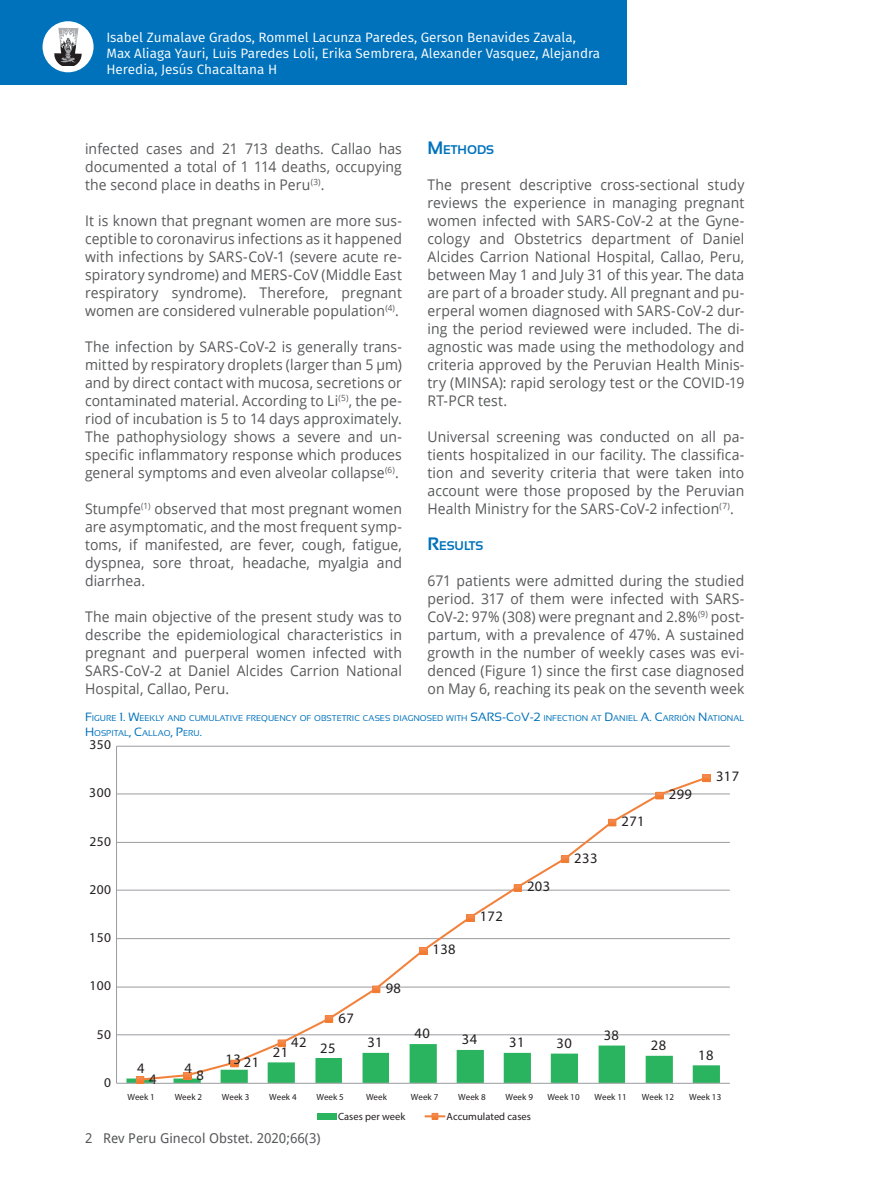
<style>
.page{position:relative;width:872px;height:1191px;background:#fff}
.page>*{position:absolute;margin:0;border:0;box-sizing:border-box;transform-origin:0 0}
.t1{font:14.7px/18px "Open Sans";letter-spacing:.005em;color:#57585a;text-align:justify;scale:.95 1}
.t2{font:14.55px "Myriad Pro";letter-spacing:.03em;color:#231f20}
.t3{font:13.5px/16.2px "Fira Sans";color:#fff}
.t4{font:13.5px "Droid Sans";color:#57585a}
.t5{font:13.5px "Myriad Pro";letter-spacing:.03em;color:#231f20}
.t6{font:700 12.6px "Sansation";color:#0072bc}
.t7{font:10.5px "Myriad Pro";color:#231f20}
.t8{font:9px "Myriad Pro";color:#231f20}
.t9{font:8.4px "Sansation";color:#0072bc}
.s1{font-size:18px}
.s2{font-size:12px}
</style>
<div class="page">
<div style="left:0;top:0;width:626px;height:85px;background:#0072bc"></div>
<div style="left:43px;top:21px;width:51px;height:51px;background:#fff;border-radius:50%"></div>
<svg style="left:54px;top:28px;width:28px;height:38px"></svg>
<hr style="left:116px;top:1034px;width:614px;height:1px;background:#9b9ca0">
<hr style="left:116px;top:986px;width:614px;height:1px;background:#9b9ca0">
<hr style="left:116px;top:938px;width:614px;height:1px;background:#9b9ca0">
<hr style="left:116px;top:889px;width:614px;height:1px;background:#9b9ca0">
<hr style="left:116px;top:842px;width:614px;height:1px;background:#9b9ca0">
<hr style="left:116px;top:793px;width:614px;height:1px;background:#9b9ca0">
<hr style="left:116px;top:746px;width:614px;height:1px;background:#9b9ca0">
<hr style="left:116px;top:746px;width:1px;height:337px;background:#9b9ca0">
<hr style="left:116px;top:1083px;width:614px;height:1px;background:#9b9ca0">
<svg style="left:138px;top:778px;width:571px;height:262px"></svg>
<svg style="left:126px;top:1040px;width:594px;height:43px"></svg>
<div style="left:278px;top:1039px;width:8px;height:8px;border:1px solid #f2813c"></div>
<svg style="left:327px;top:1017px;width:4px;height:3px"></svg>
<div style="left:325px;top:1015px;width:8px;height:7px;border:1px solid #f2813c"></div>
<svg style="left:374px;top:987px;width:4px;height:4px"></svg>
<div style="left:372px;top:985px;width:8px;height:8px;border:1px solid #f2813c"></div>
<svg style="left:421px;top:949px;width:4px;height:3px"></svg>
<div style="left:419px;top:947px;width:8px;height:7px;border:1px solid #f2813c"></div>
<svg style="left:468px;top:916px;width:4px;height:3px"></svg>
<div style="left:466px;top:914px;width:8px;height:7px;border:1px solid #f2813c"></div>
<svg style="left:516px;top:886px;width:4px;height:3px"></svg>
<div style="left:514px;top:884px;width:8px;height:7px;border:1px solid #f2813c"></div>
<svg style="left:563px;top:857px;width:4px;height:4px"></svg>
<div style="left:561px;top:855px;width:8px;height:8px;border:1px solid #f2813c"></div>
<svg style="left:610px;top:821px;width:4px;height:3px"></svg>
<div style="left:608px;top:819px;width:8px;height:7px;border:1px solid #f2813c"></div>
<svg style="left:657px;top:794px;width:4px;height:3px"></svg>
<div style="left:655px;top:792px;width:8px;height:7px;border:1px solid #f2813c"></div>
<svg style="left:704px;top:776px;width:4px;height:4px"></svg>
<div style="left:702px;top:774px;width:8px;height:8px;border:1px solid #f2813c"></div>
<div style="left:317px;top:1113px;width:20px;height:6px;background:#2bb45f"></div>
<svg style="left:425px;top:1113px;width:19px;height:6px"></svg>
<p class="t3" style="left:106px;top:29px;width:495px">Isabel Zumalave Grados, Rommel Lacunza Paredes, Gerson Benavides Zavala,<br>Max Aliaga Yauri, Luis Paredes Loli, Erika Sembrera, Alexander Vasquez, Alejandra<br>Heredia, Jesús Chacaltana H</p>
<p class="t1" style="left:85px;top:139px;width:335px">infected cases and 21 713 deaths. Callao has documented a total of 1 114 deaths, occupying the second place in deaths in Peru<sup>(3)</sup>.</p>
<p class="t1" style="left:85px;top:211px;width:335px">It is known that pregnant women are more sus&shy;ceptible to coronavirus infections as it happened with infections by SARS-CoV-1 (severe acute re&shy;spiratory syndrome) and MERS-CoV (Middle East respiratory syndrome). Therefore, pregnant women are considered vulnerable population<sup>(4)</sup>.</p>
<p class="t1" style="left:85px;top:337px;width:335px">The infection by SARS-CoV-2 is generally trans&shy;mitted by respiratory droplets (larger than 5 μm) and by direct contact with mucosa, secretions or contaminated material. According to Li<sup>(5)</sup>, the pe&shy;riod of incubation is 5 to 14 days approximately.<br>The pathophysiology shows a severe and un&shy;specific inflammatory response which produces general symptoms and even alveolar collapse<sup>(6)</sup>.</p>
<p class="t1" style="left:85px;top:499px;width:335px">Stumpfe<sup>(1)</sup> observed that most pregnant women are asymptomatic, and the most frequent symp&shy;toms, if manifested, are fever, cough, fatigue, dyspnea, sore throat, headache, myalgia and diarrhea.</p>
<p class="t1" style="left:85px;top:607px;width:335px">The main objective of the present study was to describe the epidemiological characteristics in pregnant and puerperal women infected with SARS-CoV-2 at Daniel Alcides Carrion National Hospital, Callao, Peru.</p>
<p class="t6" style="left:427px;top:143px;width:68px"><span class="s1">M</span>ETHODS</p>
<p class="t1" style="left:427px;top:175px;width:335px">The present descriptive cross-sectional study reviews the experience in managing pregnant women infected with SARS-CoV-2 at the Gyne&shy;cology and Obstetrics department of Daniel Alcides Carrion National Hospital, Callao, Peru, between May 1 and July 31 of this year. The data are part of a broader study. All pregnant and pu&shy;erperal women diagnosed with SARS-CoV-2 dur&shy;ing the period reviewed were included. The di&shy;agnostic was made using the methodology and criteria approved by the Peruvian Health Minis&shy;try (MINSA): rapid serology test or the COVID-19<br>RT-PCR test.</p>
<p class="t1" style="left:427px;top:427px;width:335px">Universal screening was conducted on all pa&shy;tients hospitalized in our facility. The classifica&shy;tion and severity criteria that were taken into account were those proposed by the Peruvian Health Ministry for the SARS-CoV-2 infection<sup>(7)</sup>.</p>
<p class="t6" style="left:427px;top:539px;width:57px"><span class="s1">R</span>ESULTS</p>
<p class="t1" style="left:427px;top:571px;width:335px">671 patients were admitted during the studied period. 317 of them were infected with SARS-CoV-2: 97% (308) were pregnant and 2.8%<sup>(9)</sup> post&shy;partum, with a prevalence of 47%. A sustained growth in the number of weekly cases was evi&shy;denced (Figure 1) since the first case diagnosed on May 6, reaching its peak on the seventh week</p>
<p class="t9" style="left:85px;top:713px;width:394px"><span class="s2">F</span>IGURE <span class="s2">1. W</span>EEKLY AND CUMULATIVE FREQUENCY OF OBSTETRIC CASES DIAGNOSED WITH <span class="s2">SARS</span></p>
<p class="t9" style="left:502px;top:713px;width:244px"><span class="s2">-C</span> O<span class="s2">V-2</span> INFECTION AT <span class="s2">D</span>ANIEL <span class="s2">A. C</span>ARRIÓN <span class="s2">N</span>ATIONAL</p>
<p class="t9" style="left:85px;top:728px;width:118px"><span class="s2">H</span> OSPITAL<span class="s2">, C</span>ALLAO<span class="s2">, P</span>ERU<span class="s2">.</span></p>
<p class="t5" style="left:89px;top:736px;width:23px">350</p>
<p class="t5" style="left:89px;top:784px;width:23px">300</p>
<p class="t5" style="left:89px;top:832px;width:23px">250</p>
<p class="t5" style="left:89px;top:881px;width:23px">200</p>
<p class="t5" style="left:89px;top:929px;width:23px">150</p>
<p class="t5" style="left:89px;top:977px;width:23px">100</p>
<p class="t5" style="left:97px;top:1025px;width:16px">50</p>
<p class="t5" style="left:104px;top:1074px;width:8px">0</p>
<p class="t2" style="left:137px;top:1059px;width:9px">4</p>
<p class="t2" style="left:184px;top:1059px;width:9px">4</p>
<p class="t2" style="left:149px;top:1069px;width:9px">4</p>
<p class="t2" style="left:196px;top:1065px;width:9px">8</p>
<p class="t2" style="left:226px;top:1050px;width:17px">13</p>
<p class="t2" style="left:244px;top:1053px;width:17px">21</p>
<p class="t2" style="left:338px;top:1009px;width:17px">67</p>
<p class="t2" style="left:291px;top:1033px;width:17px">42</p>
<p class="t2" style="left:273px;top:1043px;width:17px">21</p>
<p class="t2" style="left:320px;top:1039px;width:17px">25</p>
<p class="t2" style="left:386px;top:979px;width:17px">98</p>
<p class="t2" style="left:432px;top:940px;width:25px">138</p>
<p class="t2" style="left:480px;top:907px;width:25px">172</p>
<p class="t2" style="left:527px;top:877px;width:25px">203</p>
<p class="t2" style="left:574px;top:848px;width:25px">233</p>
<p class="t2" style="left:621px;top:812px;width:25px">271</p>
<p class="t2" style="left:669px;top:785px;width:25px">299</p>
<p class="t2" style="left:716px;top:767px;width:25px">317</p>
<p class="t2" style="left:367px;top:1033px;width:17px">31</p>
<p class="t2" style="left:414px;top:1024px;width:17px">40</p>
<p class="t2" style="left:462px;top:1030px;width:17px">34</p>
<p class="t2" style="left:509px;top:1033px;width:17px">31</p>
<p class="t2" style="left:556px;top:1034px;width:17px">30</p>
<p class="t2" style="left:603px;top:1026px;width:17px">38</p>
<p class="t2" style="left:651px;top:1036px;width:17px">28</p>
<p class="t2" style="left:698px;top:1045px;width:17px">18</p>
<p class="t8" style="left:127px;top:1091px;width:29px">Week 1</p>
<p class="t8" style="left:175px;top:1091px;width:29px">Week 2</p>
<p class="t8" style="left:222px;top:1091px;width:29px">Week 3</p>
<p class="t8" style="left:269px;top:1091px;width:29px">Week 4</p>
<p class="t8" style="left:316px;top:1091px;width:29px">Week 5</p>
<p class="t8" style="left:366px;top:1091px;width:22px">Week</p>
<p class="t8" style="left:411px;top:1091px;width:29px">Week 7</p>
<p class="t8" style="left:458px;top:1091px;width:29px">Week 8</p>
<p class="t8" style="left:505px;top:1091px;width:29px">Week 9</p>
<p class="t8" style="left:547px;top:1091px;width:34px">Week 10</p>
<p class="t8" style="left:594px;top:1091px;width:34px">Week 11</p>
<p class="t8" style="left:642px;top:1091px;width:34px">Week 12</p>
<p class="t8" style="left:689px;top:1091px;width:34px">Week 13</p>
<p class="t7" style="left:338px;top:1109px;width:69px">Cases per week</p>
<p class="t7" style="left:446px;top:1109px;width:86px">Accumulated cases</p>
<p class="t4" style="left:85px;top:1128px;width:237px">2 Rev Peru Ginecol Obstet. 2020;66(3)</p>
</div>
